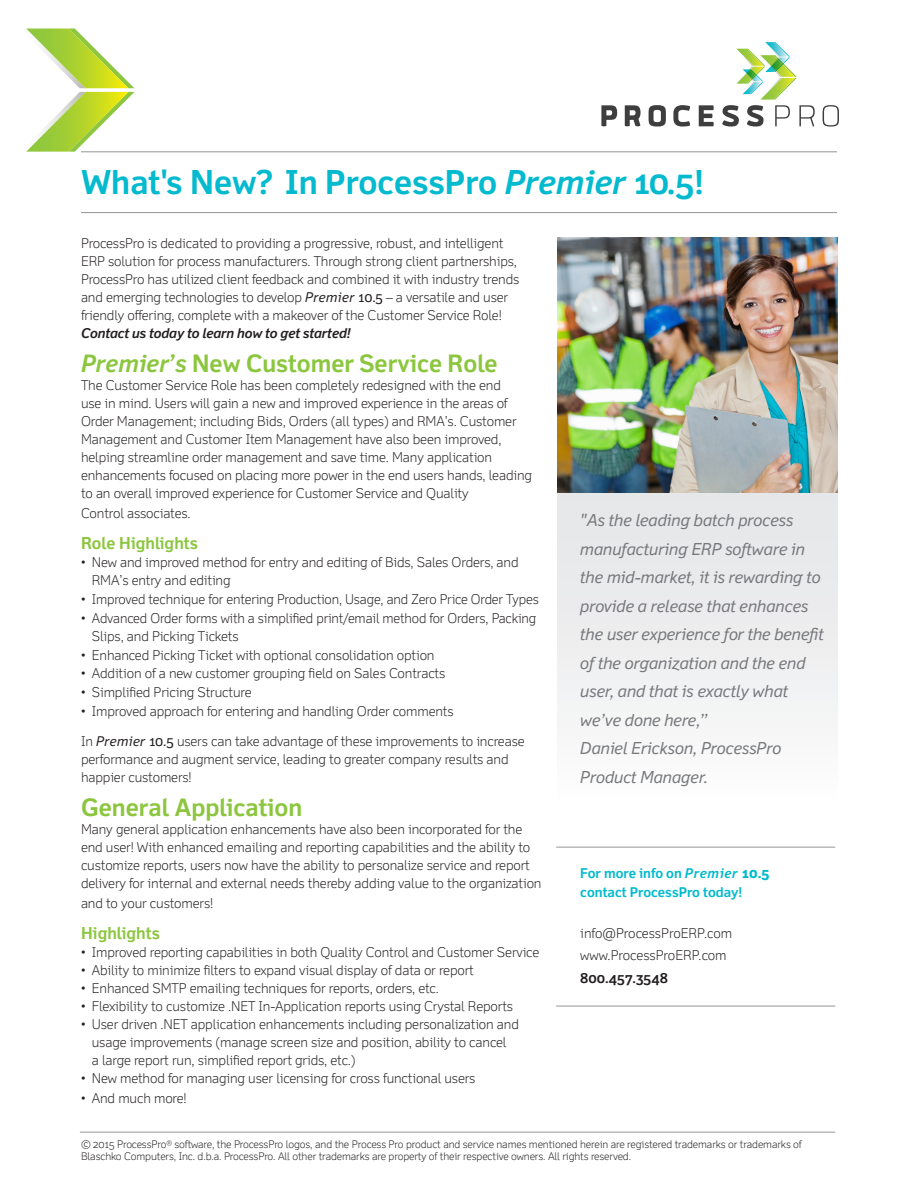
<style>
.page{position:relative;width:918px;height:1188px;background:#fff}
.page>*{position:absolute;margin:0;border:0;box-sizing:border-box;transform-origin:0 0}
.Company_name{font:700 33px "Felbridge Std";color:#03bace}
.body_type{font:700 24px "Felbridge Std";color:#8bc63e}
.body_type-2{font:italic 16.5px/28.5px "Felbridge Std";color:#76787b}
.subheads{font:700 16.5px "Felbridge Std";color:#8bc63e}
.body_type-3{font:700 16.5px "Felbridge Std";color:#8bc63e}
.body_type-4{font:300 13.5px/18px "Felbridge Std";letter-spacing:-.01em;color:#231f20}
.subheads-2{font:300 13.5px/18px "Felbridge Std";letter-spacing:-.01em;color:#231f20}
.body_type-5{font:700 13.5px/19.5px "Felbridge Std";color:#03bace}
.body_type-6{font:300 10.5px/12px "Felbridge Std";letter-spacing:-.01em;color:#231f20}
.s1{font-style:italic}
.s2{font-weight:400;font-style:italic}
.s3{font-weight:400}
.s4{font-weight:700;font-style:italic}
.s5{font-weight:800}
.s6{font-weight:700}
</style>
<div class="page">
<div style="left:557px;top:493px;width:280px;height:313px;background:linear-gradient(to bottom,#e3e4e6,#fcfcfc)"></div>
<img style="left:557px;top:238px;width:280px;height:255px">
<hr style="left:81px;top:212px;width:756px;height:1px;background:#939598">
<hr style="left:81px;top:151px;width:756px;height:1px;background:#939598">
<svg style="left:26px;top:28px;width:144px;height:125px"></svg>
<svg style="left:601px;top:42px;width:238px;height:85px"></svg>
<hr style="left:556px;top:847px;width:279px;height:1px;background:#939598">
<hr style="left:556px;top:1006px;width:279px;height:1px;background:#939598">
<hr style="left:80px;top:1132px;width:755px;height:1px;background:#939598">
<p class="Company_name" style="left:81px;top:163px;width:624px">What's New? In ProcessPro <span class="s1">Premier</span> 10.5!</p>
<p class="body_type-4" style="left:81px;top:234px;width:440px">ProcessPro is dedicated to providing a progressive, robust, and intelligent ERP solution for process manufacturers. Through strong client partnerships, ProcessPro has utilized client feedback and combined it with industry trends and emerging technologies to develop <span class="s2">Premier</span> <span class="s3">10.5</span> – a versatile and user friendly offering, complete with a makeover of the Customer Service Role!<br><span class="s4">Contact us today to learn how to get started!</span></p>
<p class="body_type" style="left:81px;top:349px;width:418px"><span class="s1">Premier’s</span> New Customer Service Role</p>
<p class="subheads-2" style="left:81px;top:376px;width:453px">The Customer Service Role has been completely redesigned with the end<br>use in mind. Users will gain a new and improved experience in the areas of Order Management; including Bids, Orders (all types) and RMA’s. Customer Management and Customer Item Management have also been improved, helping streamline order management and save time. Many application enhancements focused on placing more power in the end users hands, leading to an overall improved experience for Customer Service and Quality</p>
<p class="subheads-2" style="left:81px;top:504px;width:111px">Control associates.</p>
<p class="subheads" style="left:81px;top:533px;width:119px">Role Highlights</p>
<p class="body_type-4" style="left:92px;top:553px;width:428px;text-indent:-11px">• New and improved method for entry and editing of Bids, Sales Orders, and<br>RMA’s entry and editing</p>
<p class="body_type-4" style="left:81px;top:590px;width:459px">• Improved technique for entering Production, Usage, and Zero Price Order Types</p>
<p class="body_type-4" style="left:92px;top:609px;width:446px;text-indent:-11px">• Advanced Order forms with a simplified print/email method for Orders, Packing<br>Slips, and Picking Tickets</p>
<p class="body_type-4" style="left:81px;top:646px;width:355px">• Enhanced Picking Ticket with optional consolidation option</p>
<p class="body_type-4" style="left:81px;top:665px;width:366px">• Addition of a new customer grouping field on Sales Contracts</p>
<p class="body_type-4" style="left:81px;top:683px;width:172px">• Simplified Pricing Structure</p>
<p class="body_type-4" style="left:81px;top:702px;width:374px">• Improved approach for entering and handling Order comments</p>
<p class="body_type-4" style="left:81px;top:732px;width:445px">In <span class="s2">Premier</span> <span class="s3">10.5</span> users can take advantage of these improvements to increase performance and augment service, leading to greater company results and happier customers!</p>
<p class="body_type" style="left:81px;top:793px;width:223px">General Application</p>
<p class="body_type-4" style="left:81px;top:821px;width:462px">Many general application enhancements have also been incorporated for the end user! With enhanced emailing and reporting capabilities and the ability to customize reports, users now have the ability to personalize service and report delivery for internal and external needs thereby adding value to the organization</p>
<p class="body_type-4" style="left:81px;top:894px;width:134px">and to your customers!</p>
<p class="body_type-3" style="left:81px;top:923px;width:80px">Highlights</p>
<p class="body_type-4" style="left:81px;top:944px;width:460px">• Improved reporting capabilities in both Quality Control and Customer Service</p>
<p class="body_type-4" style="left:81px;top:962px;width:394px">• Ability to minimize filters to expand visual display of data or report</p>
<p class="body_type-4" style="left:81px;top:980px;width:360px">• Enhanced SMTP emailing techniques for reports, orders, etc.</p>
<p class="body_type-4" style="left:81px;top:998px;width:434px">• Flexibility to customize .NET In-Application reports using Crystal Reports</p>
<p class="body_type-4" style="left:92px;top:1016px;width:429px;text-indent:-11px">• User driven .NET application enhancements including personalization and usage improvements (manage screen size and position, ability to cancel<br>a large report run, simplified report grids, etc.)</p>
<p class="body_type-4" style="left:81px;top:1070px;width:396px">• New method for managing user licensing for cross functional users</p>
<p class="body_type-4" style="left:81px;top:1089px;width:107px">• And much more!</p>
<p class="body_type-2" style="left:580px;top:506px;width:245px">"As the leading batch process manufacturing ERP software in the mid-market, it is rewarding to provide a release that enhances the user experience for the benefit of the organization and the end user, and that is exactly what we’ve done here,”</p>
<p class="body_type-2" style="left:580px;top:734px;width:203px">Daniel Erickson, ProcessPro<br>Product Manager.</p>
<p class="body_type-5" style="left:580px;top:863px;width:191px">For more info on <span class="s1">Premier</span> <span class="s5">10.5 </span>contact ProcessPro today!</p>
<p class="body_type-4" style="left:580px;top:921px;width:153px;line-height:22.5px">info@ProcessProERP.com www.ProcessProERP.com<br><span class="s6">800.457.3548</span></p>
<p class="body_type-6" style="left:81px;top:1138px;width:722px">© 2015 ProcessPro<sup>®</sup> software, the ProcessPro logos, and the Process Pro product and service names mentioned herein are registered trademarks or trademarks of<br>Blaschko Computers, Inc. d.b.a. ProcessPro. All other trademarks are property of their respective owners. All rights reserved.</p>
</div>
